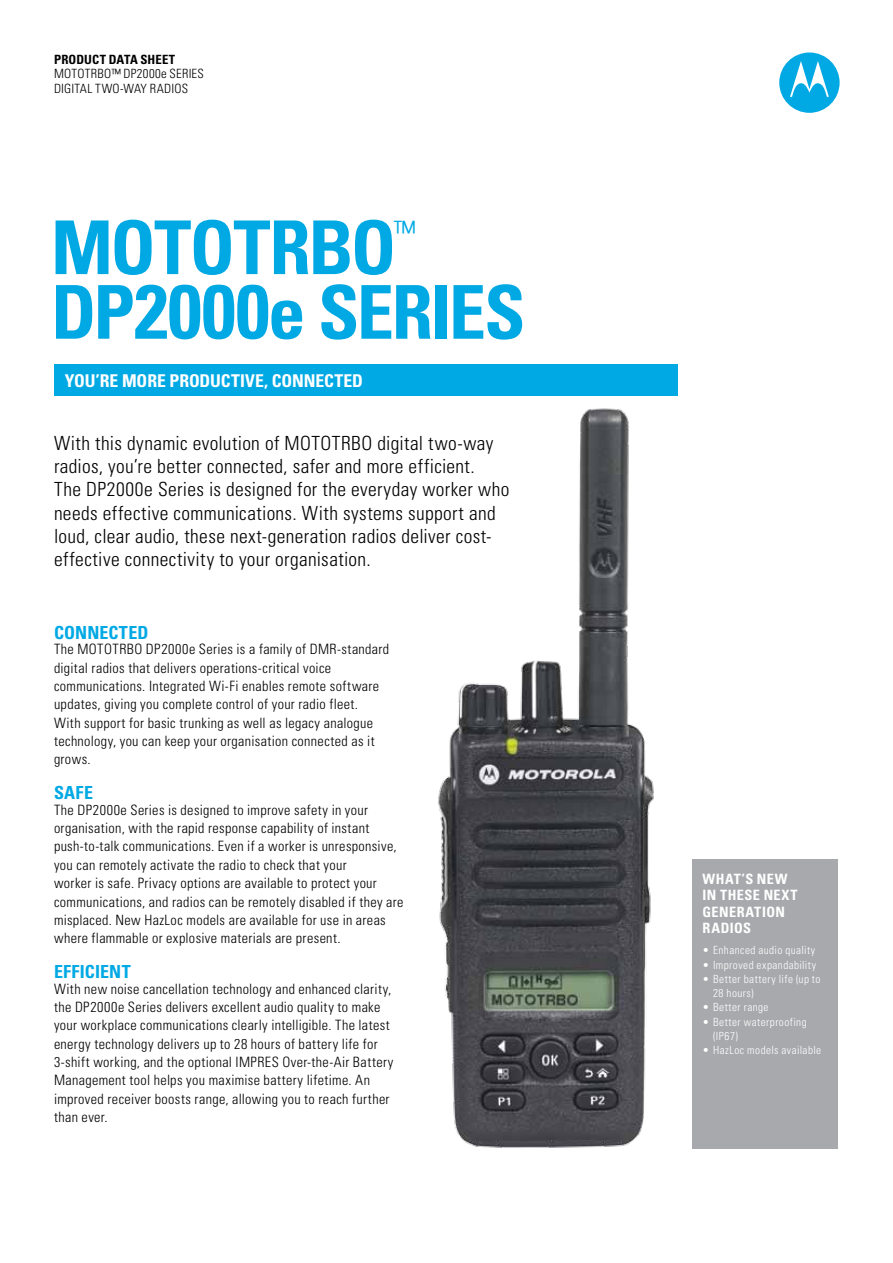
<style>
.page{position:relative;width:893px;height:1263px;background:#fff}
.page>*{position:absolute;margin:0;border:0;box-sizing:border-box;transform-origin:0 0}
.t1{font:700 condensed 74.25px "Univers";letter-spacing:-.03em;color:#00a9e4}
.t2{font:300 condensed 29.4px "Univers";color:#00a9e4}
.t3{font:300 condensed 19.5px/23.2px "Univers";letter-spacing:.02em;color:#000}
.t4{font:700 condensed 18px "Univers";letter-spacing:.01em;color:#00a9e4}
.t5{font:700 condensed 17.7px "Univers";letter-spacing:-.005em;color:#fff}
.t6{font:300 condensed 14.25px/18.3px "Univers";letter-spacing:.025em;color:#000}
.t7{font:700 condensed 14.25px/16.5px "Univers";letter-spacing:.03em;color:#fff}
.t8{font:300 condensed 12.75px/14.2px "Univers";letter-spacing:.02em;color:#000}
.t9{font:700 condensed 12.75px "Univers";letter-spacing:.01em;color:#000}
.t10{font:300 condensed 11.25px/14.2px "Univers";letter-spacing:.04em;color:#fff}
.s1{font-size:76.5px}
</style>
<div class="page">
<div style="left:54px;top:364px;width:624px;height:31px;background:#00a9e4"></div>
<div style="left:693px;top:859px;width:145px;height:289px;background:#a7a9ac"></div>
<img style="left:438px;top:408px;width:216px;height:740px">
<svg style="left:779px;top:53px;width:61px;height:60px"></svg>
<p class="t9" style="left:54px;top:52px;width:123px">PRODUCT DATA SHEET</p>
<p class="t8" style="left:54px;top:67px;width:151px">MOTOTRBO™ DP2000e SERIES<br>DIGITAL TWO-WAY RADIOS</p>
<h1 class="t1" style="left:51px;top:202px;width:347px">MOTOTRBO</h1>
<h2 class="t2" style="left:394px;top:214px;width:23px">™</h2>
<h1 class="t1" style="left:51px;top:267px;width:476px">DP<span class="s1">2000</span>e SERIES</h1>
<p class="t5" style="left:65px;top:370px;width:300px">YOU’RE MORE PRODUCTIVE, CONNECTED</p>
<p class="t3" style="left:54px;top:431px;width:457px">With this dynamic evolution of MOTOTRBO digital two-way radios, you’re better connected, safer and more efficient.<br>The DP2000e Series is designed for the everyday worker who needs effective communications. With systems support and loud, clear audio, these next-generation radios deliver cost&shy;effective connectivity to your organisation.</p>
<p class="t4" style="left:54px;top:621px;width:96px">CONNECTED</p>
<p class="t6" style="left:54px;top:640px;width:337px">The MOTOTRBO DP2000e Series is a family of DMR-standard digital radios that delivers operations-critical voice communications. Integrated Wi-Fi enables remote software updates, giving you complete control of your radio fleet.<br>With support for basic trunking as well as legacy analogue technology, you can keep your organisation connected as it grows.</p>
<p class="t4" style="left:54px;top:782px;width:41px">SAFE</p>
<p class="t6" style="left:54px;top:800px;width:351px">The DP2000e Series is designed to improve safety in your organisation, with the rapid response capability of instant push-to-talk communications. Even if a worker is unresponsive, you can remotely activate the radio to check that your<br>worker is safe. Privacy options are available to protect your communications, and radios can be remotely disabled if they are misplaced. New HazLoc models are available for use in areas where flammable or explosive materials are present.</p>
<p class="t4" style="left:54px;top:961px;width:78px">EFFICIENT</p>
<p class="t6" style="left:54px;top:979px;width:341px">With new noise cancellation technology and enhanced clarity, the DP2000e Series delivers excellent audio quality to make your workplace communications clearly intelligible. The latest energy technology delivers up to 28 hours of battery life for 3-shift working, and the optional IMPRES Over-the-Air Battery Management tool helps you maximise battery lifetime. An improved receiver boosts range, allowing you to reach further than ever.</p>
<p class="t7" style="left:702px;top:870px;width:97px">WHAT’S NEW<br>IN THESE NEXT<br>GENERATION<br>RADIOS</p>
<p class="t10" style="left:702px;top:943px;width:114px">• Enhanced audio quality</p>
<p class="t10" style="left:702px;top:957px;width:115px">• Improved expandability</p>
<p class="t10" style="left:713px;top:972px;width:109px;text-indent:-10px">• Better battery life (up to<br>28 hours)</p>
<p class="t10" style="left:702px;top:1000px;width:68px">• Better range</p>
<p class="t10" style="left:713px;top:1014px;width:95px;text-indent:-10px">• Better waterproofing (IP67)</p>
<p class="t10" style="left:702px;top:1043px;width:120px">• HazLoc models available</p>
</div>
